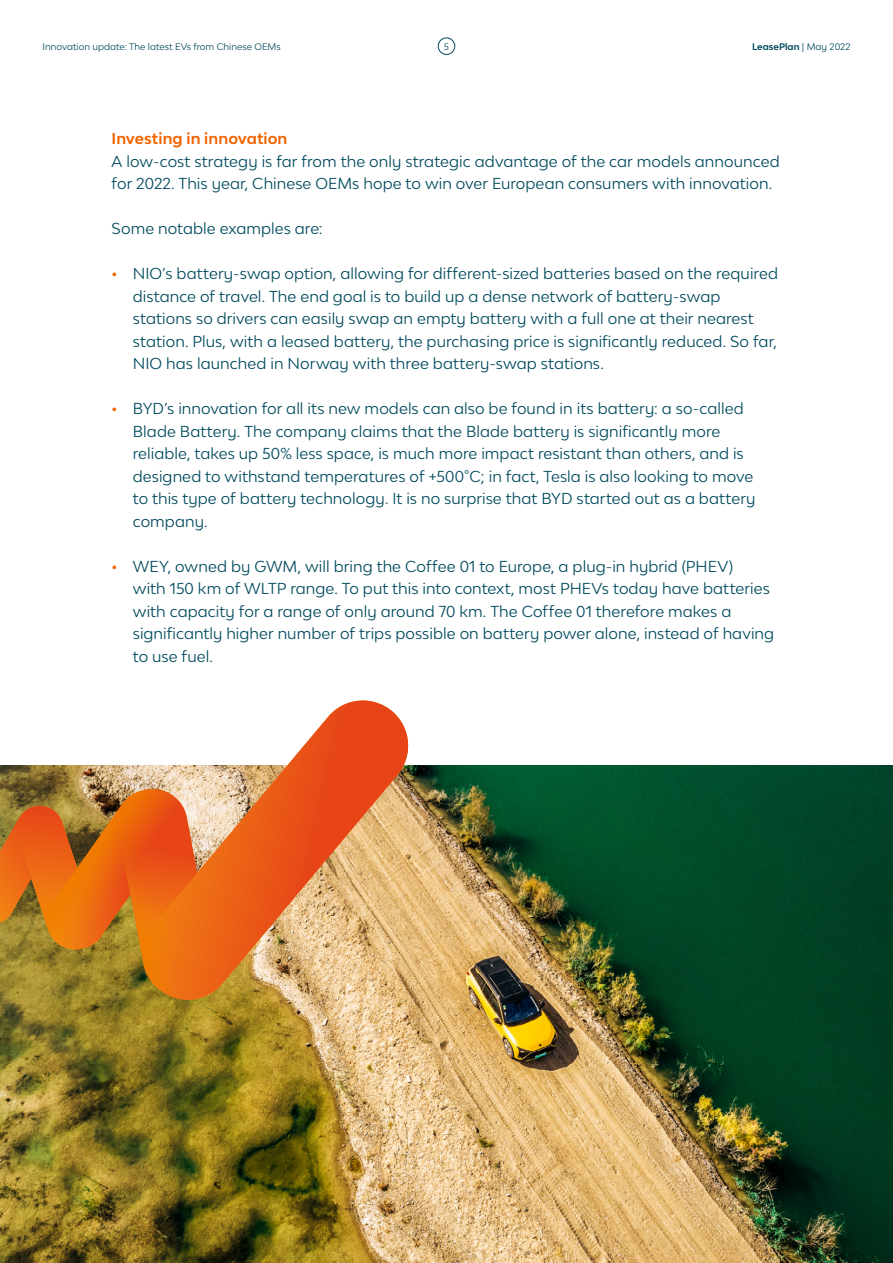
<style>
.page{position:relative;width:893px;height:1263px;background:#fff}
.page>*{position:absolute;margin:0;border:0;box-sizing:border-box;transform-origin:0 0}
.t1{font:15px/22.5px "Lease Plan";letter-spacing:.005em;color:#004a5d}
.t2{font:700 15px "Lease Plan";letter-spacing:.005em;color:#f06400}
.t3{font:9px "Lease Plan";color:#004a5d}
.t4{font:700 9px "Lease Plan";color:#004a5d}
.s1{font-weight:400}
.s2{font-weight:700;color:#f06400}
</style>
<div class="page">
<img style="left:0;top:765px;width:893px;height:498px">
<svg style="left:139px;top:700px;width:269px;height:300px"></svg>
<svg style="left:0;top:789px;width:197px;height:160px;background:#d36d1e"></svg>
<div style="left:438px;top:38px;width:17px;height:17px;border:1px solid #004a5d;border-radius:50%"></div>
<p class="t3" style="left:43px;top:40px;width:240px">Innovation update: The latest EVs from Chinese OEMs</p>
<p class="t3" style="left:444px;top:40px;width:7px">5</p>
<p class="t4" style="left:752px;top:40px;width:100px">LeasePlan <span class="s1">| May 2022</span></p>
<p class="t2" style="left:112px;top:129px;width:177px">Investing in innovation</p>
<p class="t1" style="left:112px;top:149px;width:669px">A low-cost strategy is far from the only strategic advantage of the car models announced for 2022. This year, Chinese OEMs hope to win over European consumers with innovation.</p>
<p class="t1" style="left:112px;top:217px;width:213px">Some notable examples are:</p>
<p class="t1" style="left:133px;top:262px;width:647px;text-indent:-21px"><span class="s2">•</span> NIO’s battery-swap option, allowing for different-sized batteries based on the required distance of travel. The end goal is to build up a dense network of battery-swap stations so drivers can easily swap an empty battery with a full one at their nearest station. Plus, with a leased battery, the purchasing price is significantly reduced. So far, NIO has launched in Norway with three battery-swap stations.</p>
<p class="t1" style="left:133px;top:397px;width:624px;text-indent:-21px"><span class="s2">•</span> BYD’s innovation for all its new models can also be found in its battery: a so-called Blade Battery. The company claims that the Blade battery is significantly more reliable, takes up 50% less space, is much more impact resistant than others, and is designed to withstand temperatures of +500°C; in fact, Tesla is also looking to move to this type of battery technology. It is no surprise that BYD started out as a battery company.</p>
<p class="t1" style="left:133px;top:554px;width:643px;text-indent:-21px"><span class="s2">•</span> WEY, owned by GWM, will bring the Coffee 01 to Europe, a plug-in hybrid (PHEV)<br>with 150 km of WLTP range. To put this into context, most PHEVs today have batteries with capacity for a range of only around 70 km. The Coffee 01 therefore makes a significantly higher number of trips possible on battery power alone, instead of having to use fuel.</p>
</div>
